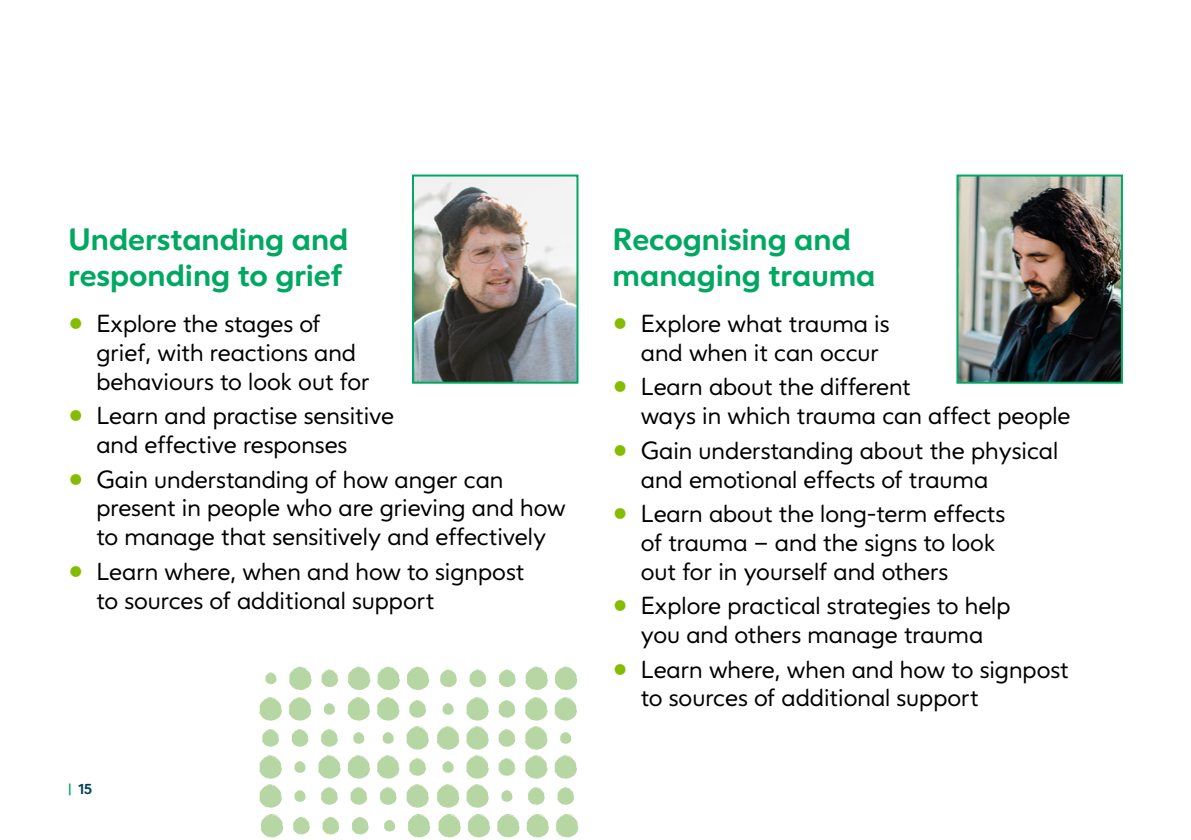
<style>
.page{position:relative;width:1191px;height:840px;background:#fff}
.page>*{position:absolute;margin:0;border:0;box-sizing:border-box;transform-origin:0 0}
.Course_sessions_titl{font:700 30px/36px "Varah";color:#00a862}
.t1{font:24px/28.8px "Varah";color:#000}
.t2{font:700 14px "Varah";color:#045}
.s1{font-weight:700;font-size:40px;color:#84bd00}
.s2{color:#00a862}
</style>
<div class="page">
<svg style="left:265px;top:672px;width:12px;height:11px"></svg>
<svg style="left:289px;top:666px;width:23px;height:23px"></svg>
<svg style="left:321px;top:669px;width:17px;height:17px"></svg>
<svg style="left:348px;top:666px;width:22px;height:23px"></svg>
<svg style="left:377px;top:666px;width:23px;height:23px"></svg>
<svg style="left:406px;top:666px;width:23px;height:23px"></svg>
<svg style="left:440px;top:669px;width:17px;height:17px"></svg>
<svg style="left:469px;top:669px;width:17px;height:17px"></svg>
<svg style="left:499px;top:669px;width:17px;height:17px"></svg>
<svg style="left:525px;top:666px;width:23px;height:23px"></svg>
<svg style="left:555px;top:666px;width:22px;height:23px"></svg>
<svg style="left:259px;top:697px;width:23px;height:23px"></svg>
<svg style="left:288px;top:697px;width:23px;height:23px"></svg>
<svg style="left:324px;top:703px;width:11px;height:11px"></svg>
<svg style="left:347px;top:697px;width:23px;height:23px"></svg>
<svg style="left:377px;top:697px;width:22px;height:23px"></svg>
<svg style="left:409px;top:700px;width:17px;height:17px"></svg>
<svg style="left:442px;top:703px;width:12px;height:11px"></svg>
<svg style="left:498px;top:700px;width:17px;height:17px"></svg>
<svg style="left:554px;top:697px;width:23px;height:23px"></svg>
<svg style="left:262px;top:729px;width:17px;height:17px"></svg>
<svg style="left:291px;top:729px;width:17px;height:17px"></svg>
<svg style="left:321px;top:729px;width:17px;height:17px"></svg>
<svg style="left:353px;top:732px;width:11px;height:11px"></svg>
<svg style="left:382px;top:732px;width:12px;height:11px"></svg>
<svg style="left:406px;top:726px;width:23px;height:23px"></svg>
<svg style="left:437px;top:726px;width:22px;height:23px"></svg>
<svg style="left:498px;top:729px;width:17px;height:17px"></svg>
<svg style="left:560px;top:732px;width:11px;height:11px"></svg>
<svg style="left:294px;top:761px;width:12px;height:11px"></svg>
<svg style="left:318px;top:755px;width:23px;height:23px"></svg>
<svg style="left:347px;top:755px;width:23px;height:23px"></svg>
<svg style="left:377px;top:755px;width:22px;height:23px"></svg>
<svg style="left:409px;top:758px;width:17px;height:17px"></svg>
<svg style="left:442px;top:761px;width:12px;height:11px"></svg>
<svg style="left:498px;top:758px;width:17px;height:17px"></svg>
<svg style="left:525px;top:697px;width:22px;height:81px"></svg>
<svg style="left:554px;top:755px;width:23px;height:23px"></svg>
<svg style="left:259px;top:755px;width:23px;height:52px"></svg>
<svg style="left:294px;top:790px;width:12px;height:11px"></svg>
<svg style="left:321px;top:787px;width:17px;height:17px"></svg>
<svg style="left:350px;top:787px;width:17px;height:17px"></svg>
<svg style="left:380px;top:787px;width:17px;height:17px"></svg>
<svg style="left:406px;top:784px;width:23px;height:23px"></svg>
<svg style="left:437px;top:784px;width:22px;height:23px"></svg>
<svg style="left:466px;top:697px;width:23px;height:110px"></svg>
<svg style="left:501px;top:790px;width:11px;height:11px"></svg>
<svg style="left:528px;top:787px;width:17px;height:17px"></svg>
<svg style="left:557px;top:787px;width:17px;height:17px"></svg>
<svg style="left:261px;top:814px;width:22px;height:23px"></svg>
<svg style="left:293px;top:817px;width:17px;height:17px"></svg>
<svg style="left:322px;top:817px;width:17px;height:17px"></svg>
<svg style="left:352px;top:817px;width:17px;height:17px"></svg>
<svg style="left:384px;top:819px;width:11px;height:12px"></svg>
<svg style="left:407px;top:814px;width:23px;height:23px"></svg>
<svg style="left:438px;top:814px;width:23px;height:23px"></svg>
<svg style="left:467px;top:814px;width:23px;height:23px"></svg>
<svg style="left:497px;top:814px;width:22px;height:23px"></svg>
<svg style="left:526px;top:814px;width:23px;height:23px"></svg>
<svg style="left:556px;top:814px;width:22px;height:23px"></svg>
<img style="left:415px;top:177px;width:160px;height:203px">
<div style="left:412px;top:174px;width:166px;height:209px;border:2px solid #00a862"></div>
<img style="left:959px;top:177px;width:161px;height:203px">
<div style="left:956px;top:174px;width:167px;height:209px;border:2px solid #00a862"></div>
<p class="Course_sessions_titl" style="left:68px;top:221px;width:282px">Understanding and responding to grief</p>
<p class="t1" style="left:96px;top:310px;width:275px;text-indent:-28px"><span class="s1">•</span> Explore the stages of grief, with reactions and behaviours to look out for</p>
<p class="t1" style="left:96px;top:402px;width:299px;text-indent:-28px"><span class="s1">•</span> Learn and practise sensitive and effective responses</p>
<p class="t1" style="left:96px;top:465px;width:471px;text-indent:-28px"><span class="s1">•</span> Gain understanding of how anger can present in people who are grieving and how to manage that sensitively and effectively</p>
<p class="t1" style="left:96px;top:557px;width:429px;text-indent:-28px"><span class="s1">•</span> Learn where, when and how to signpost to sources of additional support</p>
<p class="t2" style="left:68px;top:780px;width:26px"><span class="s2">|</span> 15</p>
<p class="Course_sessions_titl" style="left:612px;top:221px;width:265px">Recognising and managing trauma</p>
<p class="t1" style="left:641px;top:310px;width:250px;text-indent:-28px"><span class="s1">•</span> Explore what trauma is and when it can occur</p>
<p class="t1" style="left:641px;top:373px;width:431px;text-indent:-28px"><span class="s1">•</span> Learn about the different<br>ways in which trauma can affect people</p>
<p class="t1" style="left:641px;top:436px;width:419px;text-indent:-28px"><span class="s1">•</span> Gain understanding about the physical and emotional effects of trauma</p>
<p class="t1" style="left:641px;top:500px;width:366px;text-indent:-28px"><span class="s1">•</span> Learn about the long-term effects of trauma – and the signs to look out for in yourself and others</p>
<p class="t1" style="left:612px;top:592px;width:399px;text-align:center"><span class="s1">•</span> Explore practical strategies to help you and others manage trauma</p>
<p class="t1" style="left:641px;top:655px;width:429px;text-indent:-28px"><span class="s1">•</span> Learn where, when and how to signpost to sources of additional support</p>
</div>
